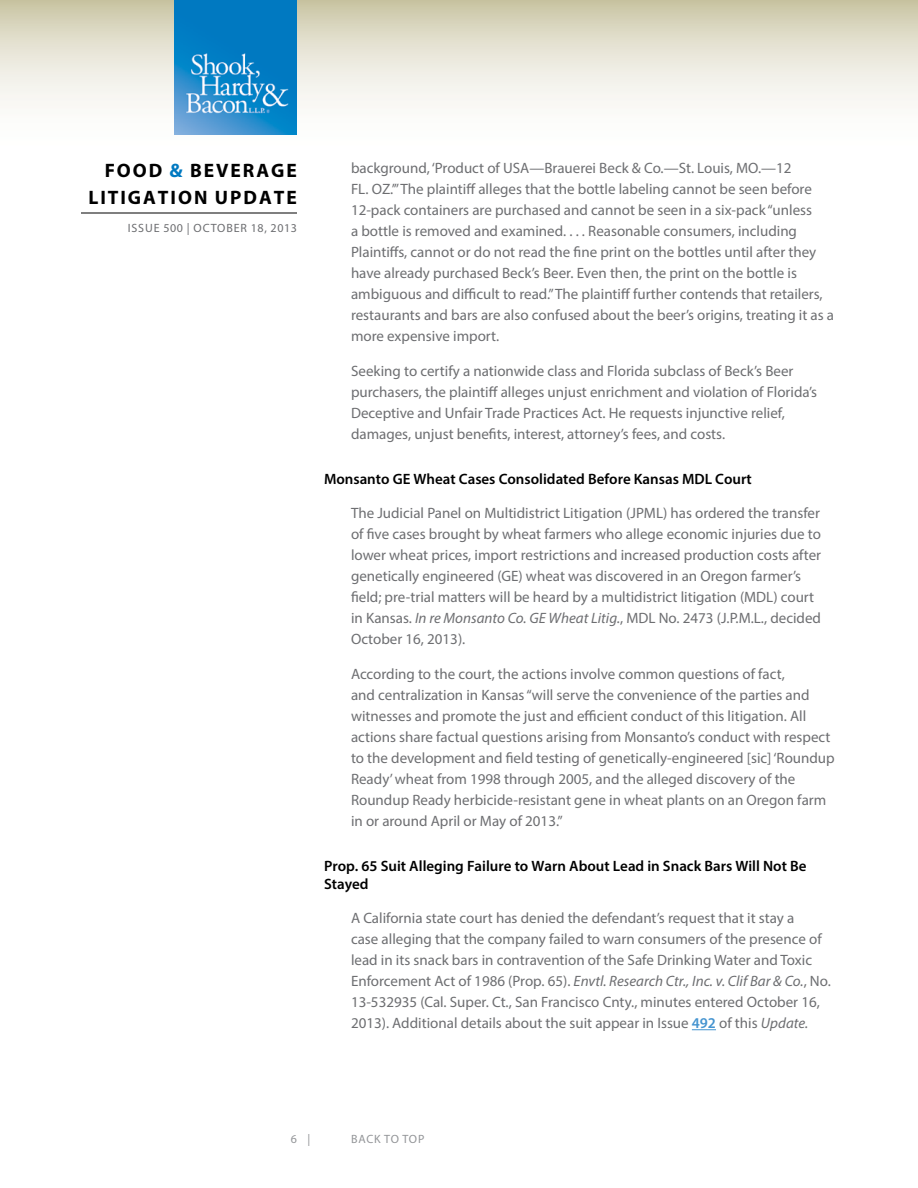
<style>
.page{position:relative;width:918px;height:1188px;background:#fff}
.page>*{position:absolute;margin:0;border:0;box-sizing:border-box;transform-origin:0 0}
.t1{font:700 19.5px/27px "Myriad Pro";letter-spacing:.1em;color:#000}
.t2{font:15px/21px "Myriad Pro";color:#6d6e71}
.t3{font:600 15px/18px "Myriad Pro";color:#000}
.t4{font:12px "Myriad Pro";letter-spacing:.07em;color:#6d6e71}
.t5{font:12px "Myriad Pro";color:#939598}
.s1{color:#0079c1}
.s2{font-style:italic}
.s3{font-weight:600;color:#4594d0}
</style>
<div class="page">
<svg style="left:0;top:0;width:918px;height:135px"></svg>
<hr style="left:81px;top:213px;width:216px;height:1px;background:#000">
<img style="left:175px;top:0;width:122px;height:135px">
<svg style="left:692px;top:1029px;width:24px;height:1px"></svg>
<h1 class="t1" style="left:88px;top:156px;width:210px;text-indent:16px">FOOD <span class="s1">&amp;</span> BEVERAGE<br>LITIGATION UPDATE</h1>
<p class="t4" style="left:128px;top:221px;width:171px">Issue 500 | OCTOBER 18, 2013</p>
<p class="t2" style="left:351px;top:157px;width:485px">background, ‘Product of USA—Brauerei Beck &amp; Co.—St. Louis, MO.—12<br>FL. OZ.’” The plaintiff alleges that the bottle labeling cannot be seen before 12-pack containers are purchased and cannot be seen in a six-pack “unless<br>a bottle is removed and examined. . . . Reasonable consumers, including Plaintiffs, cannot or do not read the fine print on the bottles until after they have already purchased Beck’s Beer. Even then, the print on the bottle is ambiguous and difficult to read.” The plaintiff further contends that retailers, restaurants and bars are also confused about the beer’s origins, treating it as a more expensive import.</p>
<p class="t2" style="left:351px;top:360px;width:468px">Seeking to certify a nationwide class and Florida subclass of Beck’s Beer purchasers, the plaintiff alleges unjust enrichment and violation of Florida’s Deceptive and Unfair Trade Practices Act. He requests injunctive relief, damages, unjust benefits, interest, attorney’s fees, and costs.</p>
<p class="t3" style="left:324px;top:469px;width:429px">Monsanto GE Wheat Cases Consolidated Before Kansas MDL Court</p>
<p class="t2" style="left:351px;top:502px;width:472px">The Judicial Panel on Multidistrict Litigation (JPML) has ordered the transfer of five cases brought by wheat farmers who allege economic injuries due to lower wheat prices, import restrictions and increased production costs after genetically engineered (GE) wheat was discovered in an Oregon farmer’s field; pre-trial matters will be heard by a multidistrict litigation (MDL) court in Kansas. <span class="s2">In re Monsanto Co. GE Wheat Litig.</span>, MDL No. 2473 (J.P.M.L., decided October 16, 2013).</p>
<p class="t2" style="left:351px;top:663px;width:485px">According to the court, the actions involve common questions of fact,<br>and centralization in Kansas “will serve the convenience of the parties and witnesses and promote the just and efficient conduct of this litigation. All actions share factual questions arising from Monsanto’s conduct with respect to the development and field testing of genetically-engineered [sic] ‘Roundup Ready’ wheat from 1998 through 2005, and the alleged discovery of the Roundup Ready herbicide-resistant gene in wheat plants on an Oregon farm in or around April or May of 2013.”</p>
<p class="t3" style="left:324px;top:856px;width:484px">Prop. 65 Suit Alleging Failure to Warn About Lead in Snack Bars Will Not Be<br>Stayed</p>
<p class="t2" style="left:351px;top:907px;width:481px">A California state court has denied the defendant’s request that it stay a<br>case alleging that the company failed to warn consumers of the presence of lead in its snack bars in contravention of the Safe Drinking Water and Toxic Enforcement Act of 1986 (Prop. 65). <span class="s2">Envtl. Research Ctr., Inc. v. Clif Bar &amp; Co.</span>, No.<br>13-532935 (Cal. Super. Ct., San Francisco Cnty., minutes entered October 16, 2013). Additional details about the suit appear in Issue <span class="s3">492</span> of this <span class="s2">Update.</span></p>
<p class="t5" style="left:291px;top:1132px;width:21px">6 |</p>
<p class="t5" style="left:351px;top:1132px;width:9px">back</p>
<p class="t5" style="left:384px;top:1132px;width:27px">to top</p>
</div>
